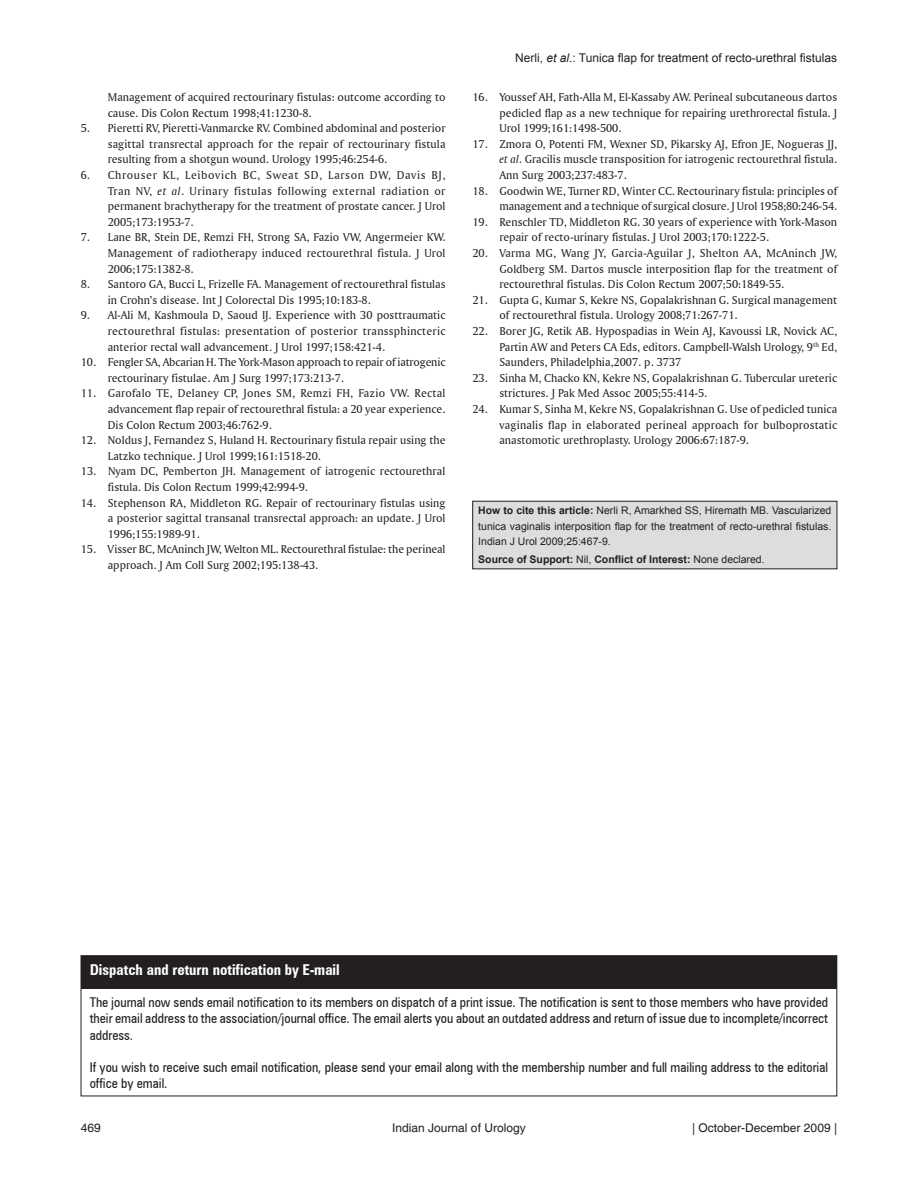
<style>
.page{position:relative;width:918px;height:1188px;background:#fff}
.page>*{position:absolute;margin:0;border:0;box-sizing:border-box;transform-origin:0 0}
.t1{font:700 condensed 15px "Zurich BT";color:#fff}
.t2{font:condensed 13.5px/16.2px "Zurich BT";color:#231f20;text-align:justify}
.t3{font:12px/15.6px "Amerigo BT Roman A";color:#231f20;text-align:justify}
.t4{font:12px "Arial";color:#231f20}
.t5{font:12px "Helvetica";color:#231f20}
.t6{font:10.5px/15.6px "Arial";color:#231f20;text-align:justify}
.t7{font:700 10.5px "Arial";color:#231f20}
.s1{font-family:"Amerigo BT Italic A"}
.s2{font-style:italic}
.s3{font-weight:700}
.s4{font-weight:400}
</style>
<div class="page">
<div style="left:473px;top:501px;width:364px;height:68px;background:#dcddde"></div>
<div style="left:472px;top:501px;width:365px;height:68px;border:1px solid #231f20"></div>
<div style="left:81px;top:956px;width:756px;height:33px;background:#231f20"></div>
<div style="left:81px;top:955px;width:756px;height:141px;border:1px solid #231f20"></div>
<p class="t3" style="left:108px;top:89px;width:339px">Management of acquired rectourinary fistulas: outcome according to cause. Dis Colon Rectum 1998;41:1230-8.</p>
<p class="t3" style="left:108px;top:120px;width:339px;text-indent:-27px">5. Pieretti RV, Pieretti-Vanmarcke RV. Combined abdominal and posterior sagittal transrectal approach for the repair of rectourinary fistula resulting from a shotgun wound. Urology 1995;46:254-6.</p>
<p class="t3" style="left:108px;top:167px;width:339px;text-indent:-27px">6. Chrouser KL, Leibovich BC, Sweat SD, Larson DW, Davis BJ, Tran NV, <span class="s1">et al</span>. Urinary fistulas following external radiation or permanent brachytherapy for the treatment of prostate cancer. J Urol 2005;173:1953-7.</p>
<p class="t3" style="left:108px;top:229px;width:339px;text-indent:-27px">7. Lane BR, Stein DE, Remzi FH, Strong SA, Fazio VW, Angermeier KW.<br>Management of radiotherapy induced rectourethral fistula. J Urol 2006;175:1382-8.</p>
<p class="t3" style="left:108px;top:276px;width:339px;text-indent:-27px">8. Santoro GA, Bucci L, Frizelle FA. Management of rectourethral fistulas in Crohn’s disease. Int J Colorectal Dis 1995;10:183-8.</p>
<p class="t3" style="left:108px;top:307px;width:339px;text-indent:-27px">9. Al-Ali M, Kashmoula D, Saoud IJ. Experience with 30 posttraumatic rectourethral fistulas: presentation of posterior transsphincteric anterior rectal wall advancement. J Urol 1997;158:421-4.</p>
<p class="t3" style="left:108px;top:354px;width:339px;text-indent:-27px">10. Fengler SA, Abcarian H. The York-Mason approach to repair of iatrogenic rectourinary fistulae. Am J Surg 1997;173:213-7.</p>
<p class="t3" style="left:108px;top:385px;width:339px;text-indent:-27px">11. Garofalo TE, Delaney CP, Jones SM, Remzi FH, Fazio VW. Rectal advancement flap repair of rectourethral fistula: a 20 year experience.<br>Dis Colon Rectum 2003;46:762-9.</p>
<p class="t3" style="left:108px;top:432px;width:339px;text-indent:-27px">12. Noldus J, Fernandez S, Huland H. Rectourinary fistula repair using the<br>Latzko technique. J Urol 1999;161:1518-20.</p>
<p class="t3" style="left:108px;top:463px;width:339px;text-indent:-27px">13. Nyam DC, Pemberton JH. Management of iatrogenic rectourethral fistula. Dis Colon Rectum 1999;42:994-9.</p>
<p class="t3" style="left:108px;top:495px;width:339px;text-indent:-27px">14. Stephenson RA, Middleton RG. Repair of rectourinary fistulas using a posterior sagittal transanal transrectal approach: an update. J Urol 1996;155:1989-91.</p>
<p class="t3" style="left:108px;top:541px;width:339px;text-indent:-27px">15. Visser BC, McAninch JW, Welton ML. Rectourethral fistulae: the perineal approach. J Am Coll Surg 2002;195:138-43.</p>
<p class="t4" style="left:515px;top:51px;width:324px">Nerli, <span class="s2">et al</span>.: Tunica flap for treatment of recto-urethral fistulas</p>
<p class="t3" style="left:500px;top:89px;width:339px;text-indent:-27px">16. Youssef AH, Fath-Alla M, El-Kassaby AW. Perineal subcutaneous dartos pedicled flap as a new technique for repairing urethrorectal fistula. J Urol 1999;161:1498-500.</p>
<p class="t3" style="left:500px;top:136px;width:339px;text-indent:-27px">17. Zmora O, Potenti FM, Wexner SD, Pikarsky AJ, Efron JE, Nogueras JJ, <span class="s1">et al</span>. Gracilis muscle transposition for iatrogenic rectourethral fistula.<br>Ann Surg 2003;237:483-7.</p>
<p class="t3" style="left:473px;top:183px;width:366px;text-align:right">18. Goodwin WE, Turner RD, Winter CC. Rectourinary fistula: principles of management and a technique of surgical closure. J Urol 1958;80:246-54.</p>
<p class="t3" style="left:500px;top:214px;width:339px;text-indent:-27px">19. Renschler TD, Middleton RG. 30 years of experience with York-Mason repair of recto-urinary fistulas. J Urol 2003;170:1222-5.</p>
<p class="t3" style="left:500px;top:245px;width:339px;text-indent:-27px">20. Varma MG, Wang JY, Garcia-Aguilar J, Shelton AA, McAninch JW, Goldberg SM. Dartos muscle interposition flap for the treatment of rectourethral fistulas. Dis Colon Rectum 2007;50:1849-55.</p>
<p class="t3" style="left:500px;top:292px;width:339px;text-indent:-27px">21. Gupta G, Kumar S, Kekre NS, Gopalakrishnan G. Surgical management of rectourethral fistula. Urology 2008;71:267-71.</p>
<p class="t3" style="left:500px;top:323px;width:339px;text-indent:-27px">22. Borer JG, Retik AB. Hypospadias in Wein AJ, Kavoussi LR, Novick AC, Partin AW and Peters CA Eds, editors. Campbell-Walsh Urology, 9<sup>th</sup> Ed, Saunders, Philadelphia,2007. p. 3737</p>
<p class="t3" style="left:500px;top:370px;width:339px;text-indent:-27px">23. Sinha M, Chacko KN, Kekre NS, Gopalakrishnan G. Tubercular ureteric strictures. J Pak Med Assoc 2005;55:414-5.</p>
<p class="t3" style="left:500px;top:401px;width:339px;text-indent:-27px">24. Kumar S, Sinha M, Kekre NS, Gopalakrishnan G. Use of pedicled tunica vaginalis flap in elaborated perineal approach for bulboprostatic anastomotic urethroplasty. Urology 2006:67:187-9.</p>
<p class="t6" style="left:478px;top:503px;width:355px"><span class="s3">How to cite this article:</span> Nerli R, Amarkhed SS, Hiremath MB. Vascularized tunica vaginalis interposition flap for the treatment of recto-urethral fistulas.<br>Indian J Urol 2009;25:467-9.</p>
<p class="t7" style="left:478px;top:554px;width:288px">Source of Support: <span class="s4">Nil,</span> Conflict of Interest: <span class="s4">None declared.</span></p>
<p class="t1" style="left:90px;top:960px;width:252px">Dispatch and return notification by E-mail</p>
<p class="t2" style="left:90px;top:994px;width:740px">The journal now sends email notification to its members on dispatch of a print issue. The notification is sent to those members who have provided their email address to the association/journal office. The email alerts you about an outdated address and return of issue due to incomplete/incorrect address.</p>
<p class="t2" style="left:90px;top:1059px;width:740px">If you wish to receive such email notification, please send your email along with the membership number and full mailing address to the editorial office by email.</p>
<p class="t5" style="left:81px;top:1121px;width:22px">469</p>
<p class="t5" style="left:392px;top:1121px;width:135px">Indian Journal of Urology</p>
<p class="t5" style="left:692px;top:1121px;width:146px">| October-December 2009 |</p>
</div>
